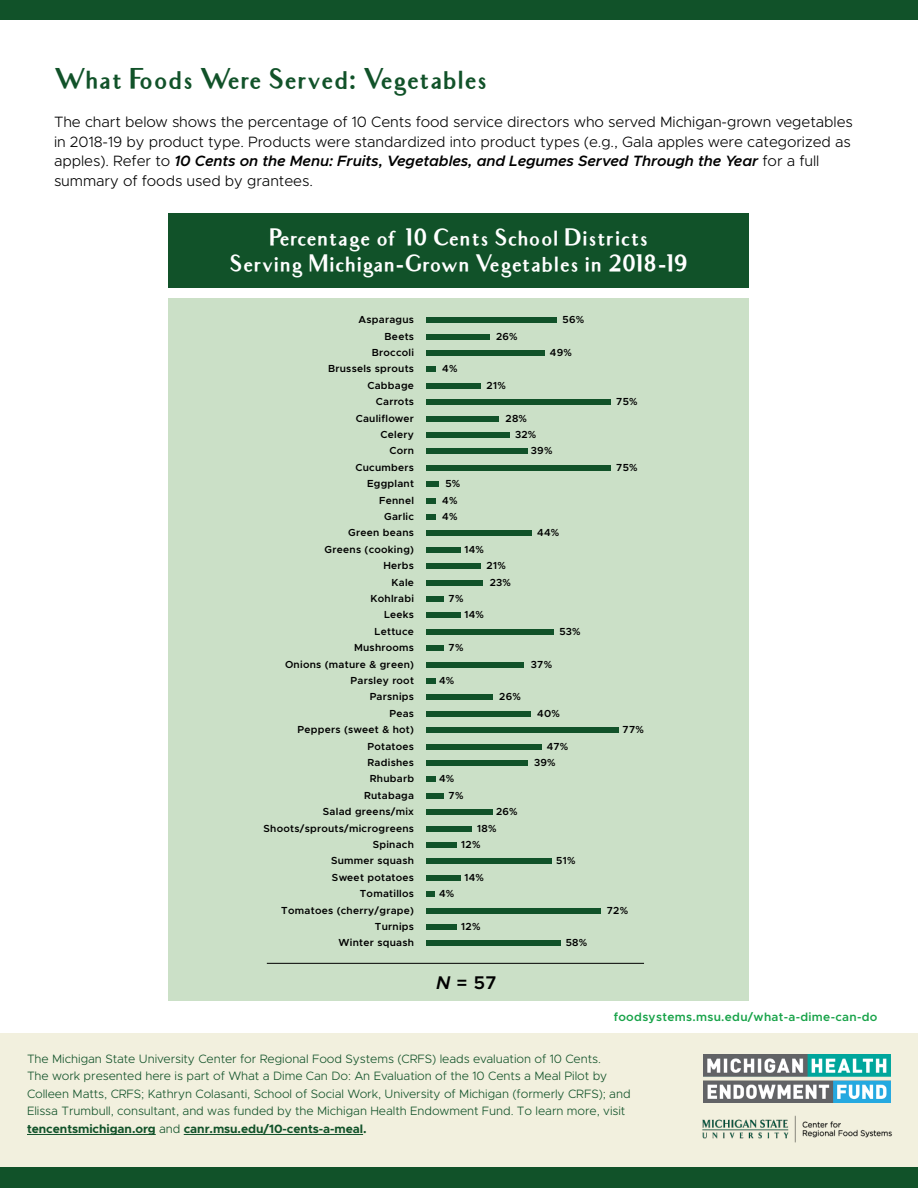
<style>
.page{position:relative;width:918px;height:1188px;background:#fff}
.page>*{position:absolute;margin:0;border:0;box-sizing:border-box;transform-origin:0 0}
.t1{font:700 27px "Audrey";letter-spacing:-.02em;color:#115229}
.t2{font:700 22.5px/25.5px "Audrey";letter-spacing:-.02em;color:#fff;text-align:center}
.t3{font:600 18.45px "Metropolis";color:#000}
.t4{font:300 15px/19.5px "Metropolis";letter-spacing:-.005em;color:#000}
.t5{font:300 12.15px/17.5px "Metropolis";letter-spacing:-.005em;color:#115229}
.t6{font:600 12px "Metropolis";letter-spacing:.025em;color:#18a349}
.t7{font:600 10.2px "Metropolis";letter-spacing:.025em;color:#000}
.s1{font-weight:600;font-style:italic}
.s2{font-style:italic}
.s3{font-weight:700}
</style>
<div class="page">
<div style="left:0;top:1033px;width:918px;height:135px;background:#f2f0de"></div>
<hr style="left:27px;top:1134px;width:129px;height:1px;background:#115229">
<hr style="left:184px;top:1134px;width:179px;height:1px;background:#115229">
<div style="left:0;top:1167px;width:918px;height:21px;background:#115229"></div>
<img style="left:703px;top:1054px;width:188px;height:48px">
<img style="left:702px;top:1115px;width:190px;height:28px">
<div style="left:0;top:0;width:918px;height:20px;background:#115229"></div>
<div style="left:169px;top:298px;width:580px;height:703px;background:#cbe0c7"></div>
<div style="left:426px;top:318px;width:131px;height:5px;background:#115229"></div>
<div style="left:426px;top:334px;width:64px;height:5px;background:#115229"></div>
<div style="left:426px;top:350px;width:119px;height:6px;background:#115229"></div>
<div style="left:426px;top:367px;width:10px;height:5px;background:#115229"></div>
<div style="left:426px;top:383px;width:55px;height:6px;background:#115229"></div>
<div style="left:426px;top:400px;width:185px;height:5px;background:#115229"></div>
<div style="left:426px;top:416px;width:73px;height:5px;background:#115229"></div>
<div style="left:426px;top:432px;width:84px;height:6px;background:#115229"></div>
<div style="left:426px;top:449px;width:102px;height:5px;background:#115229"></div>
<div style="left:426px;top:465px;width:185px;height:6px;background:#115229"></div>
<div style="left:426px;top:482px;width:13px;height:5px;background:#115229"></div>
<div style="left:426px;top:498px;width:10px;height:5px;background:#115229"></div>
<div style="left:426px;top:514px;width:10px;height:6px;background:#115229"></div>
<div style="left:426px;top:531px;width:106px;height:5px;background:#115229"></div>
<div style="left:426px;top:547px;width:35px;height:6px;background:#115229"></div>
<div style="left:426px;top:564px;width:55px;height:5px;background:#115229"></div>
<div style="left:426px;top:580px;width:57px;height:5px;background:#115229"></div>
<div style="left:426px;top:596px;width:18px;height:6px;background:#115229"></div>
<div style="left:426px;top:613px;width:35px;height:5px;background:#115229"></div>
<div style="left:426px;top:629px;width:128px;height:6px;background:#115229"></div>
<div style="left:426px;top:646px;width:18px;height:5px;background:#115229"></div>
<div style="left:426px;top:662px;width:98px;height:5px;background:#115229"></div>
<div style="left:426px;top:678px;width:10px;height:6px;background:#115229"></div>
<div style="left:426px;top:695px;width:67px;height:5px;background:#115229"></div>
<div style="left:426px;top:711px;width:105px;height:6px;background:#115229"></div>
<div style="left:426px;top:728px;width:193px;height:5px;background:#115229"></div>
<div style="left:426px;top:744px;width:116px;height:5px;background:#115229"></div>
<div style="left:426px;top:760px;width:102px;height:6px;background:#115229"></div>
<div style="left:426px;top:777px;width:10px;height:5px;background:#115229"></div>
<div style="left:426px;top:793px;width:18px;height:6px;background:#115229"></div>
<div style="left:426px;top:810px;width:67px;height:5px;background:#115229"></div>
<div style="left:426px;top:826px;width:45px;height:5px;background:#115229"></div>
<div style="left:426px;top:842px;width:31px;height:6px;background:#115229"></div>
<div style="left:426px;top:859px;width:126px;height:5px;background:#115229"></div>
<div style="left:426px;top:875px;width:35px;height:6px;background:#115229"></div>
<div style="left:426px;top:892px;width:9px;height:5px;background:#115229"></div>
<div style="left:426px;top:908px;width:175px;height:5px;background:#115229"></div>
<div style="left:426px;top:924px;width:31px;height:6px;background:#115229"></div>
<div style="left:426px;top:941px;width:135px;height:5px;background:#115229"></div>
<hr style="left:267px;top:963px;width:377px;height:1px;background:#000">
<div style="left:169px;top:213px;width:580px;height:74px;background:#115229"></div>
<p class="t1" style="left:54px;top:63px;width:436px">What Foods Were Served: Vegetables</p>
<p class="t4" style="left:54px;top:112px;width:800px">The chart below shows the percentage of 10 Cents food service directors who served Michigan-grown vegetables in 2018-19 by product type. Products were standardized into product types (e.g., Gala apples were categorized as apples). Refer to <span class="s1">10 Cents on the Menu: Fruits, Vegetables, and Legumes Served Through the Year</span> for a full summary of foods used by grantees.</p>
<p class="t2" style="left:230px;top:225px;width:460px">Percentage of 10 Cents School Districts<br>Serving Michigan-Grown Vegetables in 2018-19</p>
<p class="t7" style="left:358px;top:313px;width:57px">Asparagus</p>
<p class="t7" style="left:385px;top:330px;width:31px">Beets</p>
<p class="t7" style="left:372px;top:346px;width:44px">Broccoli</p>
<p class="t7" style="left:328px;top:362px;width:88px">Brussels sprouts</p>
<p class="t7" style="left:367px;top:379px;width:48px">Cabbage</p>
<p class="t7" style="left:376px;top:395px;width:40px">Carrots</p>
<p class="t7" style="left:356px;top:412px;width:60px">Cauliflower</p>
<p class="t7" style="left:381px;top:428px;width:35px">Celery</p>
<p class="t7" style="left:389px;top:444px;width:26px">Corn</p>
<p class="t7" style="left:355px;top:461px;width:60px">Cucumbers</p>
<p class="t7" style="left:367px;top:477px;width:49px">Eggplant</p>
<p class="t7" style="left:379px;top:494px;width:37px">Fennel</p>
<p class="t7" style="left:384px;top:510px;width:31px">Garlic</p>
<p class="t7" style="left:348px;top:526px;width:67px">Green beans</p>
<p class="t7" style="left:325px;top:543px;width:91px">Greens (cooking)</p>
<p class="t7" style="left:383px;top:559px;width:32px">Herbs</p>
<p class="t7" style="left:392px;top:576px;width:24px">Kale</p>
<p class="t7" style="left:370px;top:592px;width:45px">Kohlrabi</p>
<p class="t7" style="left:384px;top:608px;width:32px">Leeks</p>
<p class="t7" style="left:375px;top:625px;width:41px">Lettuce</p>
<p class="t7" style="left:354px;top:641px;width:62px">Mushrooms</p>
<p class="t7" style="left:285px;top:658px;width:131px">Onions (mature &amp; green)</p>
<p class="t7" style="left:351px;top:674px;width:65px">Parsley root</p>
<p class="t7" style="left:370px;top:690px;width:46px">Parsnips</p>
<p class="t7" style="left:389px;top:707px;width:26px">Peas</p>
<p class="t7" style="left:298px;top:723px;width:118px">Peppers (sweet &amp; hot)</p>
<p class="t7" style="left:367px;top:740px;width:48px">Potatoes</p>
<p class="t7" style="left:368px;top:756px;width:48px">Radishes</p>
<p class="t7" style="left:370px;top:772px;width:46px">Rhubarb</p>
<p class="t7" style="left:364px;top:789px;width:52px">Rutabaga</p>
<p class="t7" style="left:323px;top:805px;width:93px">Salad greens/mix</p>
<p class="t7" style="left:264px;top:822px;width:152px">Shoots/sprouts/microgreens</p>
<p class="t7" style="left:373px;top:838px;width:43px">Spinach</p>
<p class="t7" style="left:331px;top:854px;width:85px">Summer squash</p>
<p class="t7" style="left:332px;top:871px;width:84px">Sweet potatoes</p>
<p class="t7" style="left:360px;top:887px;width:56px">Tomatillos</p>
<p class="t7" style="left:281px;top:904px;width:134px">Tomatoes (cherry/grape)</p>
<p class="t7" style="left:375px;top:920px;width:41px">Turnips</p>
<p class="t7" style="left:339px;top:936px;width:77px">Winter squash</p>
<p class="t7" style="left:442px;top:362px;width:17px">4%</p>
<p class="t7" style="left:445px;top:477px;width:16px">5%</p>
<p class="t7" style="left:442px;top:494px;width:17px">4%</p>
<p class="t7" style="left:442px;top:510px;width:17px">4%</p>
<p class="t7" style="left:496px;top:330px;width:23px">26%</p>
<p class="t7" style="left:487px;top:379px;width:21px">21%</p>
<p class="t7" style="left:563px;top:313px;width:23px">56%</p>
<p class="t7" style="left:550px;top:346px;width:24px">49%</p>
<p class="t7" style="left:506px;top:412px;width:23px">28%</p>
<p class="t7" style="left:515px;top:428px;width:23px">32%</p>
<p class="t7" style="left:531px;top:444px;width:23px">39%</p>
<p class="t7" style="left:537px;top:526px;width:24px">44%</p>
<p class="t7" style="left:464px;top:543px;width:21px">14%</p>
<p class="t7" style="left:449px;top:592px;width:16px">7%</p>
<p class="t7" style="left:487px;top:559px;width:21px">21%</p>
<p class="t7" style="left:490px;top:576px;width:23px">23%</p>
<p class="t7" style="left:464px;top:608px;width:21px">14%</p>
<p class="t7" style="left:449px;top:641px;width:16px">7%</p>
<p class="t7" style="left:439px;top:674px;width:17px">4%</p>
<p class="t7" style="left:439px;top:772px;width:17px">4%</p>
<p class="t7" style="left:449px;top:789px;width:16px">7%</p>
<p class="t7" style="left:499px;top:690px;width:23px">26%</p>
<p class="t7" style="left:496px;top:805px;width:23px">26%</p>
<p class="t7" style="left:477px;top:822px;width:21px">18%</p>
<p class="t7" style="left:461px;top:838px;width:21px">12%</p>
<p class="t7" style="left:439px;top:887px;width:17px">4%</p>
<p class="t7" style="left:464px;top:871px;width:21px">14%</p>
<p class="t7" style="left:461px;top:920px;width:21px">12%</p>
<p class="t7" style="left:559px;top:625px;width:23px">53%</p>
<p class="t7" style="left:531px;top:658px;width:23px">37%</p>
<p class="t7" style="left:537px;top:707px;width:24px">40%</p>
<p class="t7" style="left:547px;top:740px;width:23px">47%</p>
<p class="t7" style="left:534px;top:756px;width:23px">39%</p>
<p class="t7" style="left:556px;top:854px;width:21px">51%</p>
<p class="t7" style="left:566px;top:936px;width:23px">58%</p>
<p class="t3" style="left:436px;top:971px;width:62px"><span class="s2">N</span> = 57</p>
<p class="t7" style="left:616px;top:395px;width:23px">75%</p>
<p class="t7" style="left:616px;top:461px;width:23px">75%</p>
<p class="t7" style="left:623px;top:723px;width:23px">77%</p>
<p class="t7" style="left:607px;top:904px;width:23px">72%</p>
<p class="t6" style="left:614px;top:1009px;width:265px">foodsystems.msu.edu/what-a-dime-can-do</p>
<p class="t5" style="left:27px;top:1050px;width:605px">The Michigan State University Center for Regional Food Systems (CRFS) leads evaluation of 10 Cents.<br>The work presented here is part of What a Dime Can Do: An Evaluation of the 10 Cents a Meal Pilot by Colleen Matts, CRFS; Kathryn Colasanti, School of Social Work, University of Michigan (formerly CRFS); and Elissa Trumbull, consultant, and was funded by the Michigan Health Endowment Fund. To learn more, visit <span class="s3">tencentsmichigan.org</span> and <span class="s3">canr.msu.edu/10-cents-a-meal.</span></p>
</div>
